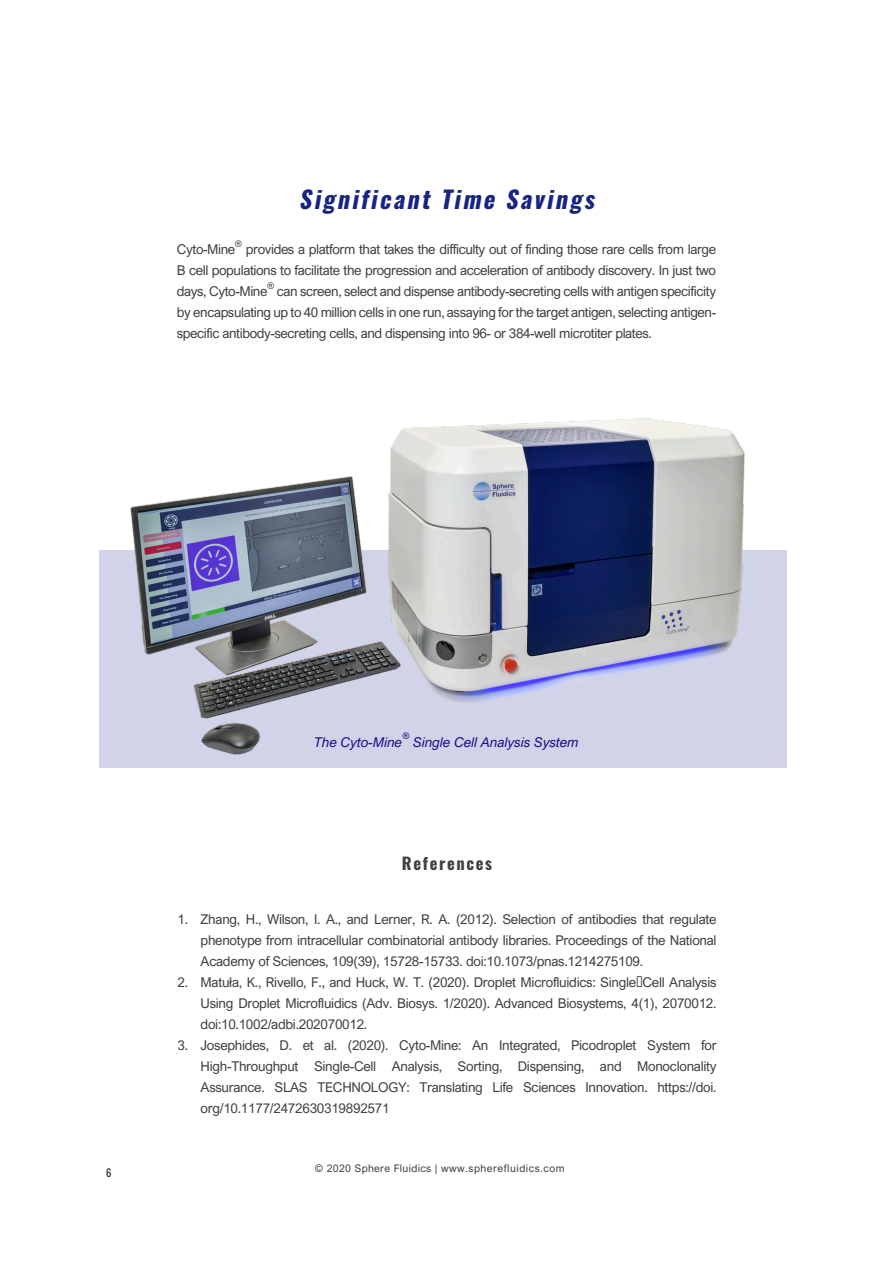
<style>
.page{position:relative;width:893px;height:1263px;background:#fff}
.page>*{position:absolute;margin:0;border:0;box-sizing:border-box;transform-origin:0 0}
.bold_heading{font:italic 700 24px "Oswald";color:#172482}
.slanted_heading{font:700 16.5px "Oswald";letter-spacing:.1em;color:#414042}
.Paragraph_Style_1{font:13.5px/21px "Arial Nova";letter-spacing:-.02em;color:#414042;text-align:justify}
.main_text{font:13.5px/21px "Arial Nova";letter-spacing:-.03em;color:#414042;text-align:justify}
.t1{font:italic 13.5px "Arial Nova";color:#1d0b86}
.t2{font:10.5px "Arial Nova";letter-spacing:.05em;color:#414042}
.t3{font:10.5px "Oswald";color:#231f20}
.main_text-2{font:9px "Arial Nova";color:#414042}
.t4{font:italic 9px "Arial Nova";color:#1d0b86}
</style>
<div class="page">
<img style="left:106px;top:418px;width:681px;height:350px">
<p class="bold_heading" style="left:299px;top:186px;width:304px">Significant Time Savings</p>
<p class="main_text-2" style="left:235px;top:239px;width:9px">®</p>
<p class="main_text" style="left:177px;top:239px;width:541px;text-indent:69px">provides a platform that takes the difficulty out of finding those rare cells from large B cell populations to facilitate the progression and acceleration of antibody discovery. In just two days, Cyto-Mine</p>
<p class="main_text" style="left:177px;top:239px;width:60px">Cyto-Mine</p>
<p class="main_text-2" style="left:267px;top:281px;width:9px">®</p>
<p class="main_text" style="left:177px;top:281px;width:541px;text-indent:100px">can screen, select and dispense antibody-secreting cells with antigen specificity by encapsulating up to 40 million cells in one run, assaying for the target antigen, selecting antigen&shy;specific antibody-secreting cells, and dispensing into 96- or 384-well microtiter plates.</p>
<p class="t3" style="left:106px;top:1163px;width:7px">6</p>
<p class="t4" style="left:402px;top:731px;width:9px">®</p>
<p class="t1" style="left:314px;top:734px;width:90px">The Cyto-Mine</p>
<p class="t1" style="left:413px;top:734px;width:167px">Single Cell Analysis System</p>
<p class="slanted_heading" style="left:402px;top:854px;width:92px">References</p>
<p class="Paragraph_Style_1" style="left:177px;top:909px;width:12px">1.</p>
<p class="Paragraph_Style_1" style="left:177px;top:972px;width:12px">2.</p>
<p class="Paragraph_Style_1" style="left:177px;top:1035px;width:12px">3.</p>
<p class="Paragraph_Style_1" style="left:201px;top:909px;width:518px">Zhang, H., Wilson, I. A., and Lerner, R. A. (2012). Selection of antibodies that regulate phenotype from intracellular combinatorial antibody libraries. Proceedings of the National Academy of Sciences, 109(39), 15728-15733. doi:10.1073/pnas.1214275109.</p>
<p class="Paragraph_Style_1" style="left:201px;top:972px;width:518px">Matuła, K., Rivello, F., and Huck, W. T. (2020). Droplet Microfluidics: Single‐Cell Analysis Using Droplet Microfluidics (Adv. Biosys. 1/2020). Advanced Biosystems, 4(1), 2070012. doi:10.1002/adbi.202070012.</p>
<p class="Paragraph_Style_1" style="left:201px;top:1035px;width:517px">Josephides, D. et al. (2020). Cyto-Mine: An Integrated, Picodroplet System for High-Throughput Single-Cell Analysis, Sorting, Dispensing, and Monoclonality Assurance. SLAS TECHNOLOGY: Translating Life Sciences Innovation. https://doi. org/10.1177/2472630319892571</p>
<p class="t2" style="left:315px;top:1162px;width:251px">© 2020 Sphere Fluidics | www.spherefluidics.com</p>
</div>
